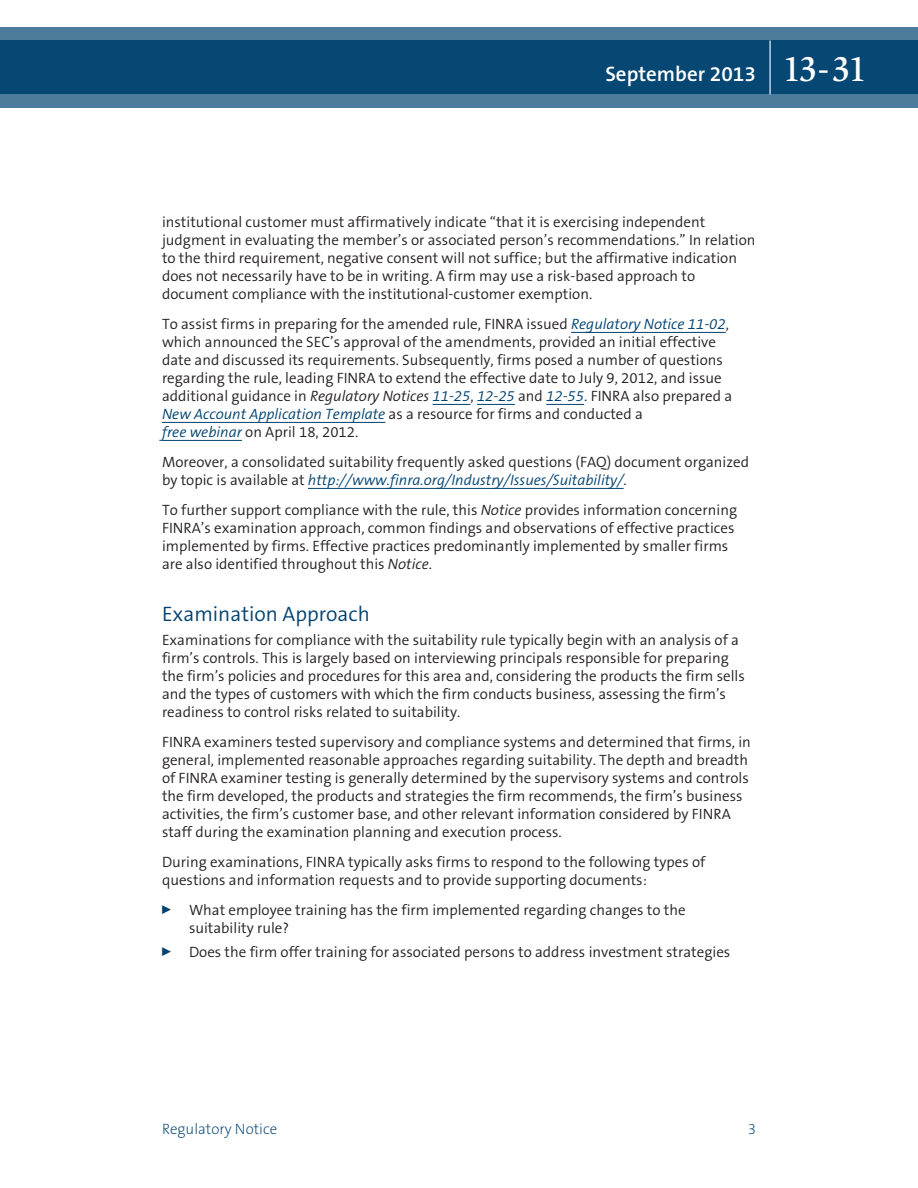
<style>
.page{position:relative;width:918px;height:1188px;background:#fff}
.page>*{position:absolute;margin:0;border:0;box-sizing:border-box;transform-origin:0 0}
.t1{font:300 21px "The Sans B4";color:#004270}
.t2{font:600 21px "The Sans B6";color:#fff}
.t3{font:300 15px/18px "The Sans B4";color:#231f20}
.t4{font:200 15px "The Sans B2";color:#004270}
.s1{font-family:"Slimbach LT";font-weight:500;font-size:36px}
.s2{font-style:italic;color:#004270}
.s3{font-style:italic}
</style>
<div class="page">
<svg style="left:0;top:27px;width:918px;height:81px;background:#1e5881"></svg>
<hr style="left:770px;top:40px;width:1px;height:54px;background:#fff">
<hr style="left:571px;top:332px;width:155px;height:1px;background:#004270">
<hr style="left:433px;top:404px;width:37px;height:1px;background:#004270">
<hr style="left:477px;top:404px;width:38px;height:1px;background:#004270">
<hr style="left:546px;top:404px;width:38px;height:1px;background:#004270">
<hr style="left:162px;top:422px;width:223px;height:1px;background:#004270">
<hr style="left:162px;top:440px;width:80px;height:1px;background:#004270">
<hr style="left:308px;top:488px;width:316px;height:1px;background:#004270">
<h1 class="t2" style="left:605px;top:62px;width:264px">September 2013 <span class="s1">13-31</span></h1>
<p class="t3" style="left:162px;top:213px;width:595px">institutional customer must affirmatively indicate “that it is exercising independent judgment in evaluating the member’s or associated person’s recommendations.” In relation to the third requirement, negative consent will not suffice; but the affirmative indication does not necessarily have to be in writing. A firm may use a risk-based approach to document compliance with the institutional-customer exemption.</p>
<p class="t3" style="left:162px;top:315px;width:572px">To assist firms in preparing for the amended rule, FINRA issued <span class="s2">Regulatory Notice 11-02</span>, which announced the SEC’s approval of the amendments, provided an initial effective date and discussed its requirements. Subsequently, firms posed a number of questions regarding the rule, leading FINRA to extend the effective date to July 9, 2012, and issue additional guidance in <span class="s3">Regulatory Notices</span> <span class="s2">11-25</span>, <span class="s2">12-25</span> and <span class="s2">12-55</span>. FINRA also prepared a <span class="s2">New Account Application Template</span> as a resource for firms and conducted a<br><span class="s2">free webinar</span> on April 18, 2012.</p>
<p class="t3" style="left:162px;top:453px;width:589px">Moreover, a consolidated suitability frequently asked questions (FAQ) document organized by topic is available at <span class="s2">http://www.finra.org/Industry/Issues/Suitability/</span>.</p>
<p class="t3" style="left:162px;top:501px;width:577px">To further support compliance with the rule, this <span class="s3">Notice</span> provides information concerning FINRA’s examination approach, common findings and observations of effective practices implemented by firms. Effective practices predominantly implemented by smaller firms are also identified throughout this <span class="s3">Notice</span>.</p>
<h1 class="t1" style="left:162px;top:603px;width:209px">Examination Approach</h1>
<p class="t3" style="left:162px;top:632px;width:584px">Examinations for compliance with the suitability rule typically begin with an analysis of a firm’s controls. This is largely based on interviewing principals responsible for preparing the firm’s policies and procedures for this area and, considering the products the firm sells and the types of customers with which the firm conducts business, assessing the firm’s readiness to control risks related to suitability.</p>
<p class="t3" style="left:162px;top:734px;width:590px">FINRA examiners tested supervisory and compliance systems and determined that firms, in general, implemented reasonable approaches regarding suitability. The depth and breadth of FINRA examiner testing is generally determined by the supervisory systems and controls the firm developed, the products and strategies the firm recommends, the firm’s business activities, the firm’s customer base, and other relevant information considered by FINRA staff during the examination planning and execution process.</p>
<p class="t3" style="left:162px;top:854px;width:545px">During examinations, FINRA typically asks firms to respond to the following types of questions and information requests and to provide supporting documents:</p>
<p class="t3" style="left:189px;top:902px;width:498px;text-indent:-27px"><sup>0</sup> What employee training has the firm implemented regarding changes to the suitability rule?</p>
<p class="t3" style="left:162px;top:944px;width:570px"><sup>0</sup> Does the firm offer training for associated persons to address investment strategies</p>
<p class="t4" style="left:162px;top:1121px;width:117px">Regulatory Notice</p>
<p class="t4" style="left:748px;top:1121px;width:10px">3</p>
</div>
